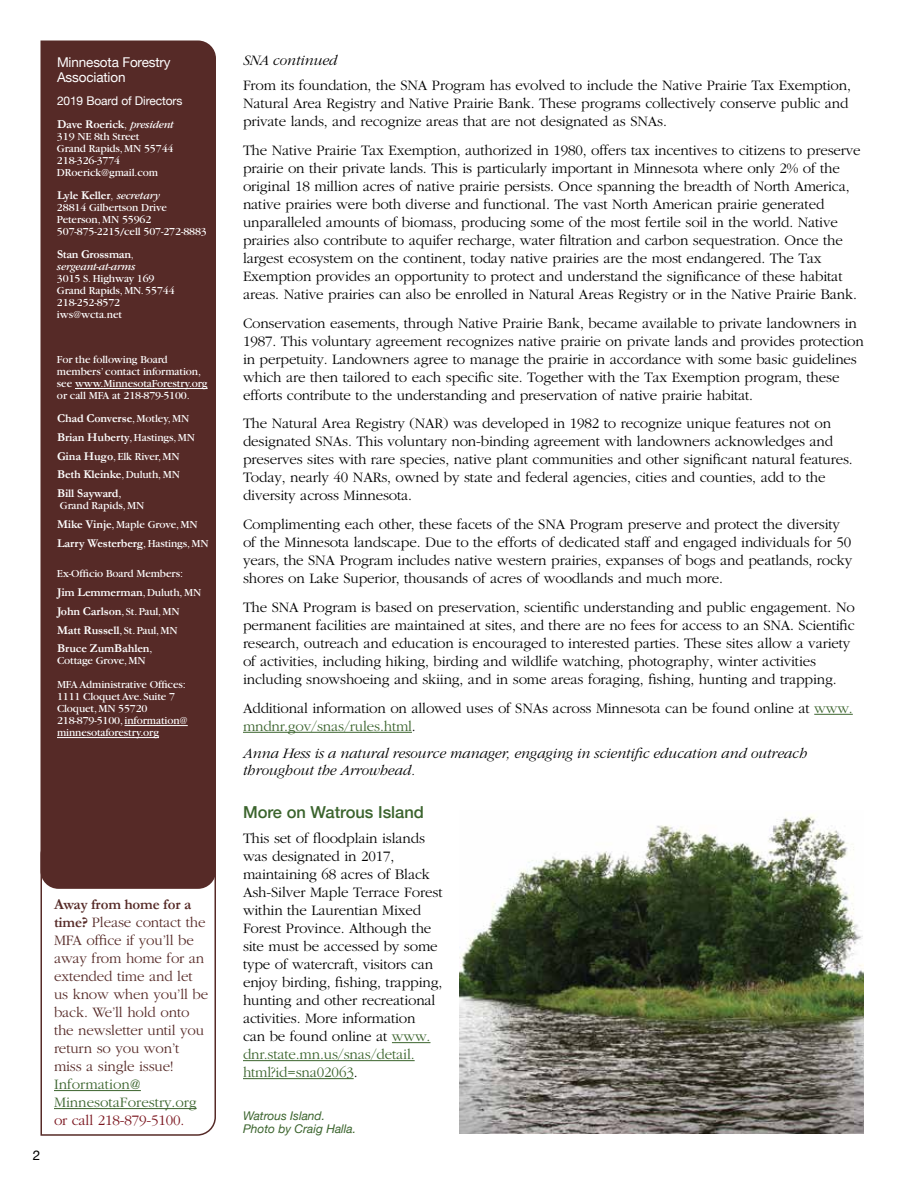
<style>
.page{position:relative;width:918px;height:1188px;background:#fff}
.page>*{position:absolute;margin:0;border:0;box-sizing:border-box;transform-origin:0 0}
.t1{font:500 16.5px "Helvetica Neue";color:#3b642d}
.t2{font:300 15px/18px "Garamond";letter-spacing:-.01em;color:#000}
.t3{font:300 15px/18px "Garamond";letter-spacing:-.01em;color:#562a27}
.t4{font:italic 300 15px/16.5px "Garamond";letter-spacing:-.01em;color:#000}
.t5{font:300 15px/18px "Garamond";color:#3b642d}
.t6{font:300 15px "Garamond";letter-spacing:-.01em;color:#79121b}
.t7{font:13.5px/15px "Helvetica Neue";letter-spacing:-.01em;color:#fff}
.t8{font:13.5px "Helvetica Neue";color:#000}
.t9{font:700 12px/18.8px "Garamond";letter-spacing:-.01em;color:#fff}
.t10{font:italic 12px/13.5px "Helvetica Neue";color:#3b642d}
.t11{font:12px "Helvetica Neue";letter-spacing:-.01em;color:#fff}
.t12{font:11.25px/12px "Garamond";letter-spacing:-.01em;color:#fff}
.t13{font:italic 11.25px "Garamond";letter-spacing:-.02em;color:#fff}
.s1{font-weight:300;font-size:11.25px}
.s2{font-weight:400;font-style:italic;font-size:11.25px}
.s3{font-weight:400;font-size:11.25px}
.s4{font-weight:700;font-size:12px}
.s5{font-weight:400}
.s6{font-size:12px}
.s7{font-weight:700}
.s8{color:#3b642d}
</style>
<div class="page">
<svg style="left:40px;top:889px;width:176px;height:247px"></svg>
<div style="left:40px;top:40px;width:176px;height:849px;background:#562a27"></div>
<hr style="left:75px;top:388px;width:133px;height:1px;background:#fff">
<hr style="left:125px;top:725px;width:63px;height:1px;background:#fff">
<hr style="left:57px;top:737px;width:102px;height:1px;background:#fff">
<hr style="left:54px;top:1090px;width:87px;height:1px;background:#3b642d">
<hr style="left:54px;top:1108px;width:143px;height:1px;background:#3b642d">
<hr style="left:814px;top:714px;width:39px;height:1px;background:#3b642d">
<hr style="left:243px;top:732px;width:169px;height:1px;background:#3b642d">
<hr style="left:392px;top:1042px;width:38px;height:1px;background:#3b642d">
<hr style="left:243px;top:1060px;width:172px;height:1px;background:#3b642d">
<hr style="left:243px;top:1078px;width:111px;height:1px;background:#3b642d">
<img style="left:459px;top:815px;width:405px;height:319px">
<p class="t7" style="left:57px;top:55px;width:115px">Minnesota Forestry<br>Association</p>
<p class="t11" style="left:57px;top:92px;width:127px">2019 Board of Directors</p>
<p class="t9" style="left:57px;top:115px;width:118px">Dave Roerick<span class="s1">,</span> <span class="s2">president</span></p>
<p class="t12" style="left:57px;top:131px;width:118px">319 NE 8th Street<br>Grand Rapids, MN 55744<br>218-326-3774<br>DRoerick@gmail.com</p>
<p class="t9" style="left:57px;top:186px;width:105px">Lyle Keller<span class="s1">,</span> <span class="s2">secretary</span></p>
<p class="t12" style="left:57px;top:202px;width:151px">28814 Gilbertson Drive<br>Peterson, MN 55962<br>507-875-2215/cell 507-272-8883</p>
<p class="t9" style="left:57px;top:244px;width:78px">Stan Grossman<span class="s1">,</span></p>
<p class="t13" style="left:57px;top:260px;width:80px">sergeant-at-arms</p>
<p class="t12" style="left:57px;top:272px;width:119px">3015 S. Highway 169<br>Grand Rapids, MN. 55744<br>218-252-8572 iws@wcta.net</p>
<p class="t12" style="left:57px;top:354px;width:152px">For the following Board members’ contact information, see www.MinnesotaForestry.org or call MFA at 218-879-5100.</p>
<p class="t9" style="left:57px;top:409px;width:139px">Chad Converse<span class="s3">, Motley, MN<br></span>Brian Huberty<span class="s3">, Hastings, MN</span></p>
<p class="t12" style="left:57px;top:450px;width:124px"><span class="s4">Gina Hugo</span>, Elk River, MN</p>
<p class="t9" style="left:57px;top:465px;width:124px">Beth Kleinke<span class="s3">, Duluth, MN<br></span>Bill Sayward<span class="s5">,</span></p>
<p class="t12" style="left:57px;top:496px;width:142px;line-height:18.8px">Grand Rapids, MN<br><span class="s4">Mike Vinje</span><span class="s6">,</span> Maple Grove, MN</p>
<p class="t9" style="left:57px;top:533px;width:153px">Larry Westerberg<span class="s3">, Hastings, MN</span></p>
<p class="t12" style="left:57px;top:568px;width:128px">Ex-Officio Board Members:</p>
<p class="t9" style="left:57px;top:583px;width:146px">Jim Lemmerman<span class="s3">, Duluth, MN<br></span>John Carlson<span class="s3">, St. Paul, MN<br></span>Matt Russell<span class="s3">, St. Paul, MN<br></span>Bruce ZumBahlen<span class="s3">,</span></p>
<p class="t12" style="left:57px;top:649px;width:130px;line-height:24px">Cottage Grove, MN<br>MFA Administrative Offices:</p>
<p class="t12" style="left:57px;top:691px;width:132px">1111 Cloquet Ave. Suite 7<br>Cloquet, MN 55720<br>218-879-5100, information@ minnesotaforestry.org</p>
<p class="t8" style="left:33px;top:1146px;width:9px">2</p>
<p class="t3" style="left:54px;top:896px;width:156px"><span class="s7">Away from home for a time?</span> Please contact the<br>MFA office if you’ll be away from home for an extended time and let us know when you’ll be back. We’ll hold onto the newsletter until you return so you won’t miss a single issue!</p>
<p class="t5" style="left:54px;top:1076px;width:144px">Information@<br>MinnesotaForestry.org</p>
<p class="t6" style="left:54px;top:1112px;width:132px">or call 218-879-5100.</p>
<p class="t4" style="left:243px;top:53px;width:96px">SNA continued</p>
<p class="t2" style="left:243px;top:77px;width:610px">From its foundation, the SNA Program has evolved to include the Native Prairie Tax Exemption,<br>Natural Area Registry and Native Prairie Bank. These programs collectively conserve public and private lands, and recognize areas that are not designated as SNAs.</p>
<p class="t2" style="left:243px;top:141px;width:619px">The Native Prairie Tax Exemption, authorized in 1980, offers tax incentives to citizens to preserve prairie on their private lands. This is particularly important in Minnesota where only 2% of the original 18 million acres of native prairie persists. Once spanning the breadth of North America, native prairies were both diverse and functional. The vast North American prairie generated unparalleled amounts of biomass, producing some of the most fertile soil in the world. Native prairies also contribute to aquifer recharge, water filtration and carbon sequestration. Once the largest ecosystem on the continent, today native prairies are the most endangered. The Tax Exemption provides an opportunity to protect and understand the significance of these habitat areas. Native prairies can also be enrolled in Natural Areas Registry or in the Native Prairie Bank.</p>
<p class="t2" style="left:243px;top:314px;width:622px">Conservation easements, through Native Prairie Bank, became available to private landowners in 1987. This voluntary agreement recognizes native prairie on private lands and provides protection in perpetuity. Landowners agree to manage the prairie in accordance with some basic guidelines which are then tailored to each specific site. Together with the Tax Exemption program, these efforts contribute to the understanding and preservation of native prairie habitat.</p>
<p class="t2" style="left:243px;top:415px;width:611px">The Natural Area Registry (NAR) was developed in 1982 to recognize unique features not on designated SNAs. This voluntary non-binding agreement with landowners acknowledges and preserves sites with rare species, native plant communities and other significant natural features.<br>Today, nearly 40 NARs, owned by state and federal agencies, cities and counties, add to the diversity across Minnesota.</p>
<p class="t2" style="left:243px;top:516px;width:611px">Complimenting each other, these facets of the SNA Program preserve and protect the diversity of the Minnesota landscape. Due to the efforts of dedicated staff and engaged individuals for 50 years, the SNA Program includes native western prairies, expanses of bogs and peatlands, rocky shores on Lake Superior, thousands of acres of woodlands and much more.</p>
<p class="t2" style="left:243px;top:599px;width:613px">The SNA Program is based on preservation, scientific understanding and public engagement. No permanent facilities are maintained at sites, and there are no fees for access to an SNA. Scientific research, outreach and education is encouraged to interested parties. These sites allow a variety of activities, including hiking, birding and wildlife watching, photography, winter activities including snowshoeing and skiing, and in some areas foraging, fishing, hunting and trapping.</p>
<p class="t2" style="left:243px;top:699px;width:611px">Additional information on allowed uses of SNAs across Minnesota can be found online at <span class="s8">www. mndnr.gov/snas/rules.html</span>.</p>
<p class="t4" style="left:243px;top:745px;width:566px">Anna Hess is a natural resource manager, engaging in scientific education and outreach throughout the Arrowhead.</p>
<p class="t1" style="left:243px;top:799px;width:182px">More on Watrous Island</p>
<p class="t2" style="left:243px;top:830px;width:201px">This set of floodplain islands was designated in 2017, maintaining 68 acres of Black<br>Ash-Silver Maple Terrace Forest within the Laurentian Mixed<br>Forest Province. Although the site must be accessed by some type of watercraft, visitors can enjoy birding, fishing, trapping, hunting and other recreational activities. More information<br>can be found online at <span class="s8">www. dnr.state.mn.us/snas/detail. html?id=sna02063</span>.</p>
<p class="t10" style="left:243px;top:1110px;width:115px">Watrous Island.<br>Photo by Craig Halla.</p>
</div>
